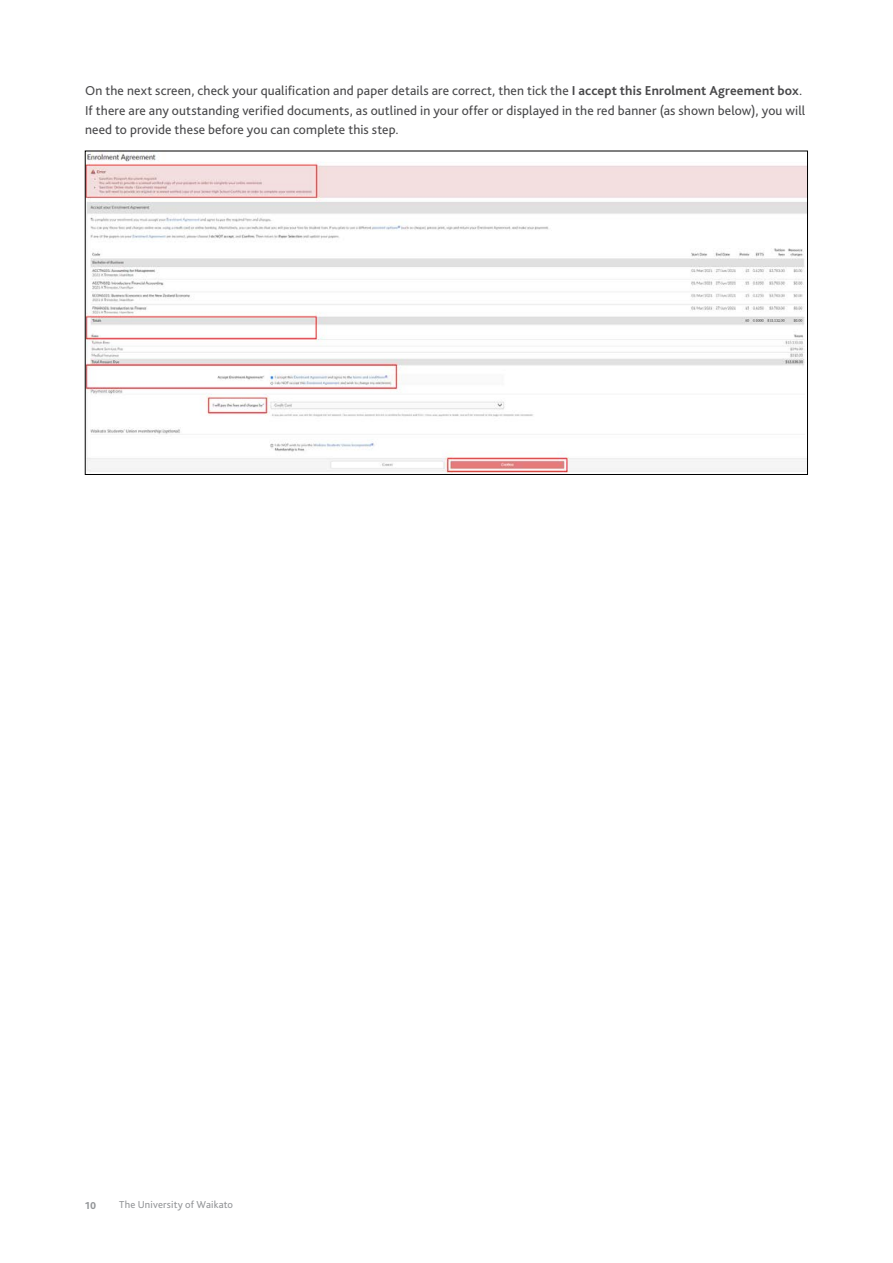
<style>
.page{position:relative;width:893px;height:1263px;background:#fff}
.page>*{position:absolute;margin:0;border:0;box-sizing:border-box;transform-origin:0 0}
.body{font:13.5px/19.5px "Bliss Pro";letter-spacing:.01em;color:#48484a}
.t1{font:10.5px "Bliss Pro";letter-spacing:.015em;color:#939598}
.t2{font:800 10.5px "Bliss Pro";color:#939598}
.s1{font-weight:700}
</style>
<div class="page">
<img style="left:87px;top:153px;width:719px;height:320px">
<p class="body" style="left:85px;top:81px;width:722px">On the next screen, check your qualification and paper details are correct, then tick the <span class="s1">I accept this Enrolment Agreement box</span>.<br>If there are any outstanding verified documents, as outlined in your offer or displayed in the red banner (as shown below), you will need to provide these before you can complete this step.</p>
<p class="t2" style="left:85px;top:1199px;width:13px">10</p>
<p class="t1" style="left:119px;top:1198px;width:116px">The University of Waikato</p>
</div>
